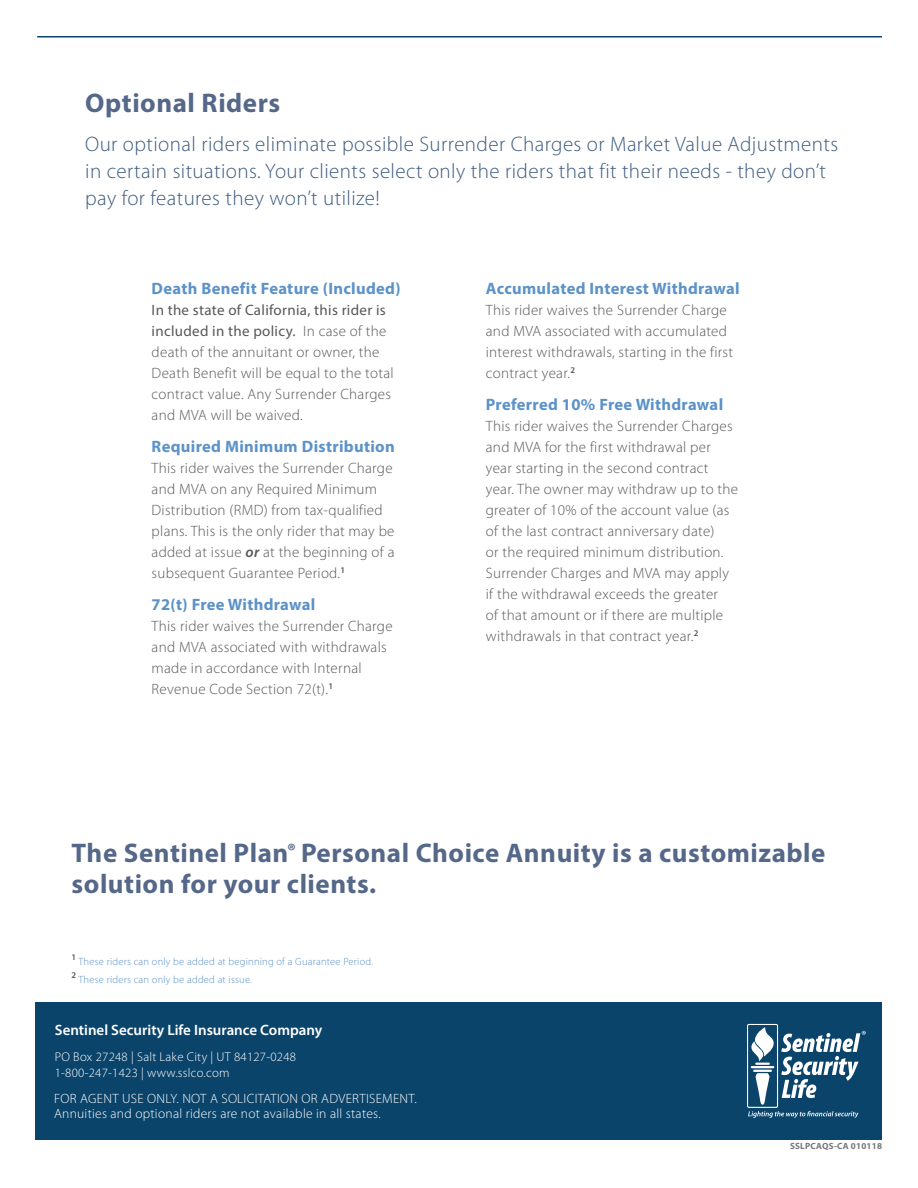
<style>
.page{position:relative;width:918px;height:1188px;background:#fff}
.page>*{position:absolute;margin:0;border:0;box-sizing:border-box;transform-origin:0 0}
.t1{font:700 27px/31.5px "Myriad Pro";letter-spacing:.02em;color:#556889}
.t2{font:300 21px/27px "Myriad Pro";letter-spacing:.02em;color:#3f5c7f}
.t3{font:700 16.5px "Myriad Pro";letter-spacing:.02em;color:#5c92c8}
.t4{font:300 15px/21px "Myriad Pro";letter-spacing:.02em;color:#57585a}
.t5{font:600 15px "Myriad Pro";color:#fff}
.t6{font:300 13.5px/15px "Myriad Pro";letter-spacing:.02em;color:#fff}
.t7{font:300 12.75px/16.5px "Myriad Pro";letter-spacing:.02em;color:#fff}
.t8{font:300 10.5px "Myriad Pro";letter-spacing:.02em;color:#5c92c8}
.t9{font:700 9px "Myriad Pro";letter-spacing:.025em;color:#76787b}
.t10{font:600 8.7px "Myriad Pro";color:#57585a}
.s1{font-weight:400}
.s2{font-weight:600;font-style:italic}
</style>
<div class="page">
<div style="left:35px;top:1002px;width:847px;height:137px;background:#0b446b"></div>
<div style="left:747px;top:1024px;width:31px;height:84px;border:1px solid #fff"></div>
<svg style="left:751px;top:1027px;width:23px;height:78px"></svg>
<svg style="left:781px;top:1031px;width:85px;height:67px"></svg>
<svg style="left:748px;top:1111px;width:111px;height:7px"></svg>
<hr style="left:37px;top:36px;width:845px;height:2px;background:#0b446b">
<p class="t1" style="left:85px;top:86px;width:197px">Optional Riders</p>
<p class="t2" style="left:85px;top:130px;width:755px">Our optional riders eliminate possible Surrender Charges or Market Value Adjustments in certain situations. Your clients select only the riders that fit their needs - they don’t pay for features they won’t utilize!</p>
<p class="t3" style="left:152px;top:278px;width:250px">Death Benefit Feature (Included)</p>
<p class="t4" style="left:152px;top:299px;width:244px"><span class="s1">In the state of California, this rider is included in the policy.</span> In case of the death of the annuitant or owner, the Death Benefit will be equal to the total contract value. Any Surrender Charges and MVA will be waived.</p>
<p class="t3" style="left:152px;top:436px;width:245px">Required Minimum Distribution</p>
<p class="t4" style="left:152px;top:457px;width:244px">This rider waives the Surrender Charge and MVA on any Required Minimum Distribution (RMD) from tax-qualified plans. This is the only rider that may be added at issue <span class="s2">or</span> at the beginning of a subsequent Guarantee Period.<sup>1</sup></p>
<p class="t3" style="left:152px;top:594px;width:165px">72(t) Free Withdrawal</p>
<p class="t4" style="left:152px;top:616px;width:243px">This rider waives the Surrender Charge and MVA associated with withdrawals made in accordance with Internal Revenue Code Section 72(t).<sup>1</sup></p>
<p class="t3" style="left:486px;top:278px;width:255px">Accumulated Interest Withdrawal</p>
<p class="t4" style="left:486px;top:299px;width:249px">This rider waives the Surrender Charge and MVA associated with accumulated interest withdrawals, starting in the first contract year.<sup>2</sup></p>
<p class="t3" style="left:486px;top:394px;width:239px">Preferred 10% Free Withdrawal</p>
<p class="t4" style="left:486px;top:415px;width:254px">This rider waives the Surrender Charges and MVA for the first withdrawal per year starting in the second contract year. The owner may withdraw up to the greater of 10% of the account value (as of the last contract anniversary date)<br>or the required minimum distribution.<br>Surrender Charges and MVA may apply if the withdrawal exceeds the greater<br>of that amount or if there are multiple withdrawals in that contract year.<sup>2</sup></p>
<p class="t1" style="left:72px;top:836px;width:755px">The Sentinel Plan<sup>®</sup> Personal Choice Annuity is a customizable solution for your clients.</p>
<p class="t10" style="left:72px;top:951px;width:6px">1</p>
<p class="t8" style="left:79px;top:955px;width:296px">These riders can only be added at beginning of a Guarantee Period.</p>
<p class="t10" style="left:72px;top:969px;width:6px">2</p>
<p class="t8" style="left:79px;top:973px;width:175px">These riders can only be added at issue.</p>
<p class="t5" style="left:55px;top:1021px;width:269px">Sentinel Security Life Insurance Company</p>
<p class="t7" style="left:55px;top:1048px;width:243px">PO Box 27248 | Salt Lake City | UT 84127-0248<br>1-800-247-1423 | www.sslco.com</p>
<p class="t6" style="left:54px;top:1091px;width:364px">FOR AGENT USE ONLY. NOT A SOLICITATION OR ADVERTISEMENT.<br>Annuities and optional riders are not available in all states.</p>
<p class="t9" style="left:790px;top:1140px;width:93px">SSLPCAQS-CA 010118</p>
</div>
